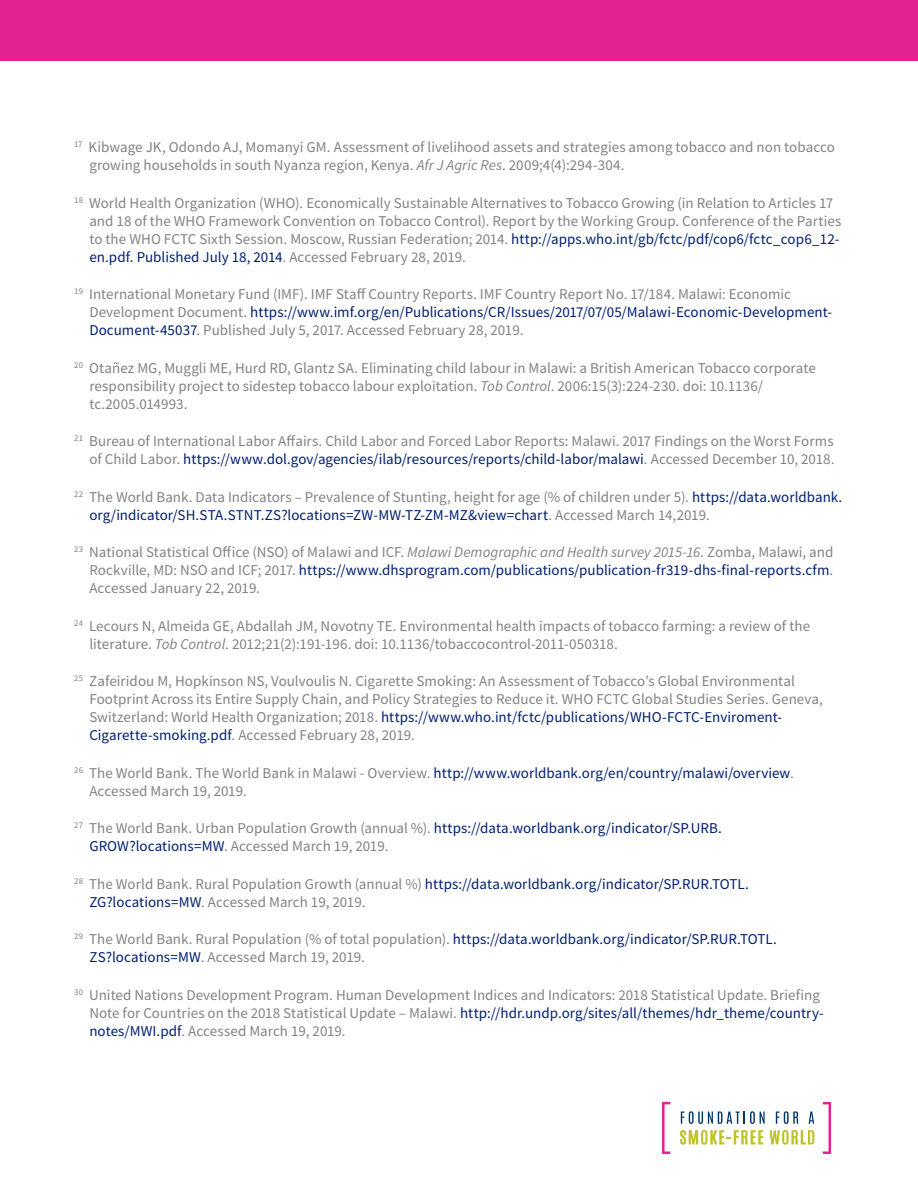
<style>
.page{position:relative;width:918px;height:1188px;background:#fff}
.page>*{position:absolute;margin:0;border:0;box-sizing:border-box;transform-origin:0 0}
.Body{font:15px "Source Sans Pro";color:#808285}
.footer_2_copy{font:15px "Source Sans Pro";letter-spacing:.005em;color:#808285}
.footer_2_copy-2{font:15px "Source Sans Pro";letter-spacing:.005em;color:#001f70}
.Body-2{font:15px "Source Sans Pro";color:#001f70}
.s1{font-style:italic}
.s2{color:#001f70}
.s3{color:#808285}
</style>
<div class="page">
<svg style="left:823px;top:1102px;width:8px;height:52px"></svg>
<svg style="left:662px;top:1102px;width:8px;height:52px"></svg>
<svg style="left:680px;top:1130px;width:83px;height:15px"></svg>
<svg style="left:769px;top:1130px;width:45px;height:15px"></svg>
<svg style="left:681px;top:1111px;width:84px;height:13px"></svg>
<svg style="left:776px;top:1111px;width:22px;height:13px"></svg>
<svg style="left:809px;top:1112px;width:5px;height:12px"></svg>
<div style="left:0;top:0;width:918px;height:61px;background:#e52292"></div>
<p class="Body" style="left:74px;top:138px;width:762px"><sup>17</sup> Kibwage JK, Odondo AJ, Momanyi GM. Assessment of livelihood assets and strategies among tobacco and non tobacco</p>
<p class="footer_2_copy" style="left:89px;top:156px;width:537px">growing households in south Nyanza region, Kenya. <span class="s1">Afr J Agric Res</span>. 2009;4(4):294-304.</p>
<p class="Body" style="left:74px;top:193px;width:760px"><sup>18</sup> World Health Organization (WHO). Economically Sustainable Alternatives to Tobacco Growing (in Relation to Articles 17</p>
<p class="footer_2_copy" style="left:89px;top:211px;width:754px">and 18 of the WHO Framework Convention on Tobacco Control). Report by the Working Group. Conference of the Parties</p>
<p class="footer_2_copy" style="left:89px;top:229px;width:751px">to the WHO FCTC Sixth Session. Moscow, Russian Federation; 2014. <span class="s2">http://apps.who.int/gb/fctc/pdf/cop6/fctc_cop6_12-</span></p>
<p class="footer_2_copy-2" style="left:89px;top:247px;width:378px">en.pdf. Published July 18, 2014<span class="s3">. Accessed February 28, 2019.</span></p>
<p class="Body" style="left:74px;top:285px;width:718px"><sup>19</sup> International Monetary Fund (IMF). IMF Staff Country Reports. IMF Country Report No. 17/184. Malawi: Economic</p>
<p class="footer_2_copy-2" style="left:89px;top:303px;width:744px"><span class="s3">Development Document.</span> https://www.imf.org/en/Publications/CR/Issues/2017/07/05/Malawi-Economic-Development-</p>
<p class="footer_2_copy" style="left:89px;top:321px;width:436px"><span class="s2">Document-45037</span>. Published July 5, 2017. Accessed February 28, 2019.</p>
<p class="Body" style="left:74px;top:358px;width:743px"><sup>20</sup> Otañez MG, Muggli ME, Hurd RD, Glantz SA. Eliminating child labour in Malawi: a British American Tobacco corporate</p>
<p class="footer_2_copy" style="left:89px;top:376px;width:675px">responsibility project to sidestep tobacco labour exploitation. <span class="s1">Tob Control</span>. 2006:15(3):224-230. doi: 10.1136/</p>
<p class="footer_2_copy" style="left:89px;top:394px;width:100px">tc.2005.014993.</p>
<p class="Body" style="left:74px;top:432px;width:761px"><sup>21</sup> Bureau of International Labor Affairs. Child Labor and Forced Labor Reports: Malawi. 2017 Findings on the Worst Forms</p>
<p class="footer_2_copy-2" style="left:89px;top:450px;width:747px"><span class="s3">of Child Labor.</span> https://www.dol.gov/agencies/ilab/resources/reports/child-labor/malawi<span class="s3">. Accessed December 10, 2018.</span></p>
<p class="Body" style="left:74px;top:487px;width:770px"><sup>22</sup> The World Bank. Data Indicators – Prevalence of Stunting, height for age (% of children under 5). <span class="s2">https://data.worldbank.</span></p>
<p class="footer_2_copy-2" style="left:89px;top:505px;width:622px">org/indicator/SH.STA.STNT.ZS?locations=ZW-MW-TZ-ZM-MZ&amp;view=chart<span class="s3">. Accessed March 14,2019.</span></p>
<p class="Body" style="left:74px;top:543px;width:761px"><sup>23</sup> National Statistical Office (NSO) of Malawi and ICF. <span class="s1">Malawi Demographic and Health survey 2015-16</span>. Zomba, Malawi, and</p>
<p class="footer_2_copy-2" style="left:89px;top:561px;width:745px"><span class="s3">Rockville, MD: NSO and ICF; 2017.</span> https://www.dhsprogram.com/publications/publication-fr319-dhs-final-reports.cfm<span class="s3">.</span></p>
<p class="footer_2_copy" style="left:89px;top:579px;width:172px">Accessed January 22, 2019.</p>
<p class="Body" style="left:74px;top:616px;width:737px"><sup>24</sup> Lecours N, Almeida GE, Abdallah JM, Novotny TE. Environmental health impacts of tobacco farming: a review of the</p>
<p class="footer_2_copy" style="left:89px;top:634px;width:530px">literature. <span class="s1">Tob Control</span>. 2012;21(2):191-196. doi: 10.1136/tobaccocontrol-2011-050318.</p>
<p class="Body" style="left:74px;top:672px;width:722px"><sup>25</sup> Zafeiridou M, Hopkinson NS, Voulvoulis N. Cigarette Smoking: An Assessment of Tobacco’s Global Environmental</p>
<p class="footer_2_copy" style="left:89px;top:690px;width:735px">Footprint Across its Entire Supply Chain, and Policy Strategies to Reduce it. WHO FCTC Global Studies Series. Geneva,</p>
<p class="footer_2_copy-2" style="left:89px;top:708px;width:694px"><span class="s3">Switzerland: World Health Organization; 2018.</span> https://www.who.int/fctc/publications/WHO-FCTC-Enviroment-</p>
<p class="footer_2_copy" style="left:89px;top:726px;width:327px"><span class="s2">Cigarette-smoking.pdf</span>. Accessed February 28, 2019.</p>
<p class="Body-2" style="left:74px;top:763px;width:721px"><sup>26</sup> <span class="s3">The World Bank. The World Bank in Malawi - Overview.</span> http://www.worldbank.org/en/country/malawi/overview<span class="s3">.</span></p>
<p class="footer_2_copy" style="left:89px;top:781px;width:159px">Accessed March 19, 2019.</p>
<p class="Body" style="left:74px;top:819px;width:649px"><sup>27</sup> The World Bank. Urban Population Growth (annual %). <span class="s2">https://data.worldbank.org/indicator/SP.URB.</span></p>
<p class="footer_2_copy" style="left:89px;top:837px;width:301px"><span class="s2">GROW?locations=MW</span>. Accessed March 19, 2019.</p>
<p class="Body-2" style="left:74px;top:874px;width:676px"><sup>28</sup> <span class="s3">The World Bank. Rural Population Growth (annual %)</span> https://data.worldbank.org/indicator/SP.RUR.TOTL.</p>
<p class="footer_2_copy" style="left:89px;top:892px;width:278px"><span class="s2">ZG?locations=MW</span>. Accessed March 19, 2019.</p>
<p class="Body" style="left:74px;top:930px;width:704px"><sup>29</sup> The World Bank. Rural Population (% of total population). <span class="s2">https://data.worldbank.org/indicator/SP.RUR.TOTL.</span></p>
<p class="footer_2_copy" style="left:89px;top:948px;width:277px"><span class="s2">ZS?locations=MW</span>. Accessed March 19, 2019.</p>
<p class="Body" style="left:74px;top:985px;width:747px"><sup>30</sup> United Nations Development Program. Human Development Indices and Indicators: 2018 Statistical Update. Briefing</p>
<p class="footer_2_copy-2" style="left:89px;top:1003px;width:736px"><span class="s3">Note for Countries on the 2018 Statistical Update – Malawi.</span> http://hdr.undp.org/sites/all/themes/hdr_theme/country-</p>
<p class="footer_2_copy" style="left:89px;top:1021px;width:258px"><span class="s2">notes/MWI.pdf</span>. Accessed March 19, 2019.</p>
</div>
